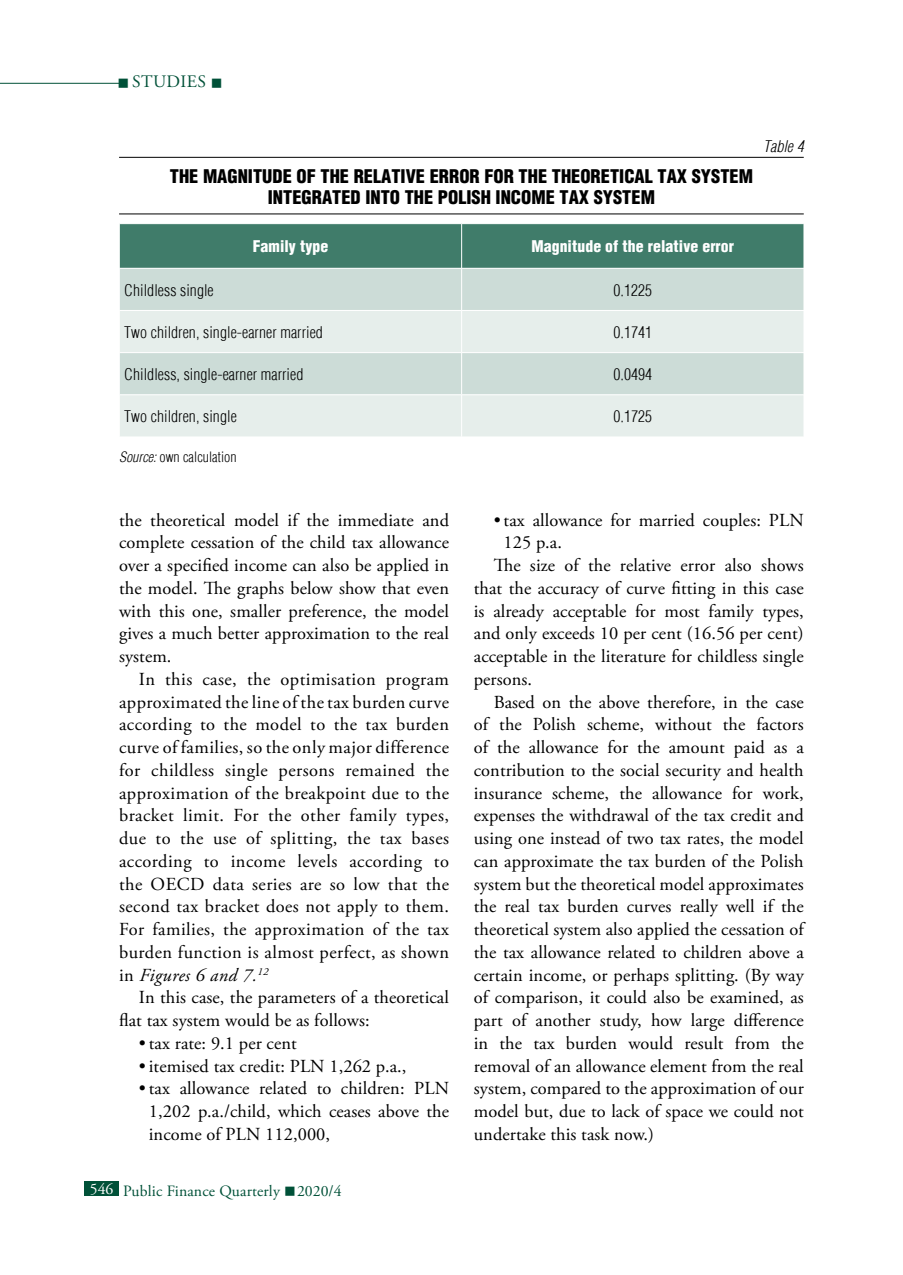
<style>
.page{position:relative;width:903px;height:1275px;background:#fff}
.page>*{position:absolute;margin:0;border:0;box-sizing:border-box;transform-origin:0 0}
.t1{font:18.38px/22.8px "Adobe Garamond Pro";color:#000;text-align:justify}
.t2{font:900 condensed 18.38px/21px "H Helvetica";color:#000;text-align:center}
.t3{font:17.5px "Adobe Garamond Pro";color:#005138}
.t4{font:300 condensed 15.75px "H Helvetica";letter-spacing:.005em;color:#000}
.t5{font:900 condensed 15.75px "H Helvetica";letter-spacing:.005em;color:#fff}
.t6{font:15.75px "Adobe Garamond Pro";color:#005138}
.t7{font:italic 300 condensed 15.75px "H Helvetica";letter-spacing:.005em;color:#000}
.t8{font:300 condensed 14px "H Helvetica";letter-spacing:.005em;color:#000}
.s1{font-style:italic}
.s2{color:#fff}
</style>
<div class="page">
<hr style="left:0;top:83px;width:119px;height:1px;background:#005138">
<div style="left:84px;top:1181px;width:35px;height:15px;background:#005138"></div>
<hr style="left:119px;top:157px;width:685px;height:1px;background:#000">
<hr style="left:119px;top:213px;width:685px;height:1px;background:#000">
<div style="left:120px;top:224px;width:684px;height:44px;background:#407c6a"></div>
<div style="left:120px;top:269px;width:684px;height:41px;background:#ccdcd7"></div>
<svg style="left:120px;top:311px;width:684px;height:126px;background:#dde8e4"></svg>
<hr style="left:461px;top:224px;width:1px;height:44px;background:#fff">
<hr style="left:461px;top:268px;width:1px;height:42px;background:#fff">
<hr style="left:461px;top:311px;width:1px;height:41px;background:#fff">
<hr style="left:119px;top:352px;width:343px;height:1px;background:#fff">
<hr style="left:462px;top:352px;width:342px;height:1px;background:#fff">
<hr style="left:461px;top:353px;width:1px;height:42px;background:#fff">
<hr style="left:119px;top:394px;width:343px;height:1px;background:#fff">
<hr style="left:462px;top:394px;width:342px;height:1px;background:#fff">
<hr style="left:461px;top:395px;width:1px;height:42px;background:#fff">
<p class="t3" style="left:118px;top:71px;width:107px">■Studies ■</p>
<p class="t2" style="left:170px;top:165px;width:583px">THE MAGNITUDE OF THE RELATIVE ERROR FOR THE THEORETICAL TAX SYSTEM<br>INTEGRATED INTO THE POLISH INCOME TAX SYSTEM</p>
<p class="t5" style="left:253px;top:237px;width:77px">FAMILY TYPE</p>
<p class="t5" style="left:531px;top:237px;width:204px">MAGNITUDE OF THE RELATIVE ERROR</p>
<p class="t4" style="left:124px;top:281px;width:91px">Childless single</p>
<p class="t4" style="left:613px;top:281px;width:40px">0.1225</p>
<p class="t4" style="left:124px;top:323px;width:200px">Two children, single-earner married</p>
<p class="t4" style="left:613px;top:323px;width:40px">0.1741</p>
<p class="t4" style="left:124px;top:365px;width:181px">Childless, single-earner married</p>
<p class="t4" style="left:613px;top:365px;width:40px">0.0494</p>
<p class="t4" style="left:124px;top:407px;width:114px">Two children, single</p>
<p class="t4" style="left:613px;top:407px;width:40px">0.1725</p>
<p class="t8" style="left:119px;top:448px;width:119px"><span class="s1">Source:</span> own calculation</p>
<p class="t7" style="left:763px;top:137px;width:42px">Table 4</p>
<p class="t1" style="left:119px;top:509px;width:331px">the theoretical model if the immediate and complete cessation of the child tax allowance over a specified income can also be applied in the model. The graphs below show that even with this one, smaller preference, the model gives a much better approximation to the real system.</p>
<p class="t1" style="left:119px;top:668px;width:331px;text-indent:20px">In this case, the optimisation program approximated the line of the tax burden curve according to the model to the tax burden curve of families, so the only major difference for childless single persons remained the approximation of the breakpoint due to the bracket limit. For the other family types, due to the use of splitting, the tax bases according to income levels according to the OECD data series are so low that the second tax bracket does not apply to them.<br>For families, the approximation of the tax burden function is almost perfect, as shown in <span class="s1">Figures 6 and 7.</span><sup>12</sup></p>
<p class="t1" style="left:119px;top:987px;width:331px;text-indent:20px">In this case, the parameters of a theoretical flat tax system would be as follows:</p>
<p class="t1" style="left:139px;top:1032px;width:159px">• tax rate: 9.1 per cent</p>
<p class="t1" style="left:139px;top:1055px;width:269px">• itemised tax credit: PLN 1,262 p.a.,</p>
<p class="t1" style="left:149px;top:1078px;width:302px;text-indent:-10px">• tax allowance related to children: PLN 1,202 p.a./child, which ceases above the income of PLN 112,000,</p>
<p class="t6" style="left:90px;top:1181px;width:253px"><span class="s2">546</span> Public Finance Quarterly ■ 2020/4</p>
<p class="t1" style="left:494px;top:509px;width:312px">• tax allowance for married couples: PLN</p>
<p class="t1" style="left:504px;top:532px;width:60px">125 p.a.</p>
<p class="t1" style="left:494px;top:555px;width:312px">The size of the relative error also shows</p>
<p class="t1" style="left:474px;top:577px;width:331px">that the accuracy of curve fitting in this case</p>
<p class="t1" style="left:474px;top:600px;width:331px">is already acceptable for most family types,</p>
<p class="t1" style="left:474px;top:623px;width:331px">and only exceeds 10 per cent (16.56 per cent)</p>
<p class="t1" style="left:474px;top:646px;width:331px">acceptable in the literature for childless single</p>
<p class="t1" style="left:474px;top:668px;width:60px">persons.</p>
<p class="t1" style="left:494px;top:691px;width:312px">Based on the above therefore, in the case</p>
<p class="t1" style="left:474px;top:714px;width:331px">of the Polish scheme, without the factors</p>
<p class="t1" style="left:474px;top:737px;width:332px">of the allowance for the amount paid as a</p>
<p class="t1" style="left:474px;top:759px;width:331px">contribution to the social security and health</p>
<p class="t1" style="left:474px;top:782px;width:331px">insurance scheme, the allowance for work,</p>
<p class="t1" style="left:474px;top:805px;width:331px">expenses the withdrawal of the tax credit and</p>
<p class="t1" style="left:474px;top:828px;width:331px">using one instead of two tax rates, the model</p>
<p class="t1" style="left:474px;top:850px;width:331px">can approximate the tax burden of the Polish</p>
<p class="t1" style="left:474px;top:873px;width:331px">system but the theoretical model approximates</p>
<p class="t1" style="left:474px;top:896px;width:331px">the real tax burden curves really well if the</p>
<p class="t1" style="left:474px;top:919px;width:333px">theoretical system also applied the cessation of</p>
<p class="t1" style="left:474px;top:941px;width:332px">the tax allowance related to children above a</p>
<p class="t1" style="left:474px;top:964px;width:331px">certain income, or perhaps splitting. (By way</p>
<p class="t1" style="left:474px;top:987px;width:331px">of comparison, it could also be examined, as</p>
<p class="t1" style="left:474px;top:1010px;width:331px">part of another study, how large difference</p>
<p class="t1" style="left:474px;top:1032px;width:331px">in the tax burden would result from the</p>
<p class="t1" style="left:474px;top:1055px;width:331px">removal of an allowance element from the real</p>
<p class="t1" style="left:474px;top:1078px;width:331px">system, compared to the approximation of our</p>
<p class="t1" style="left:474px;top:1101px;width:331px">model but, due to lack of space we could not</p>
<p class="t1" style="left:474px;top:1123px;width:182px">undertake this task now.)</p>
</div>
